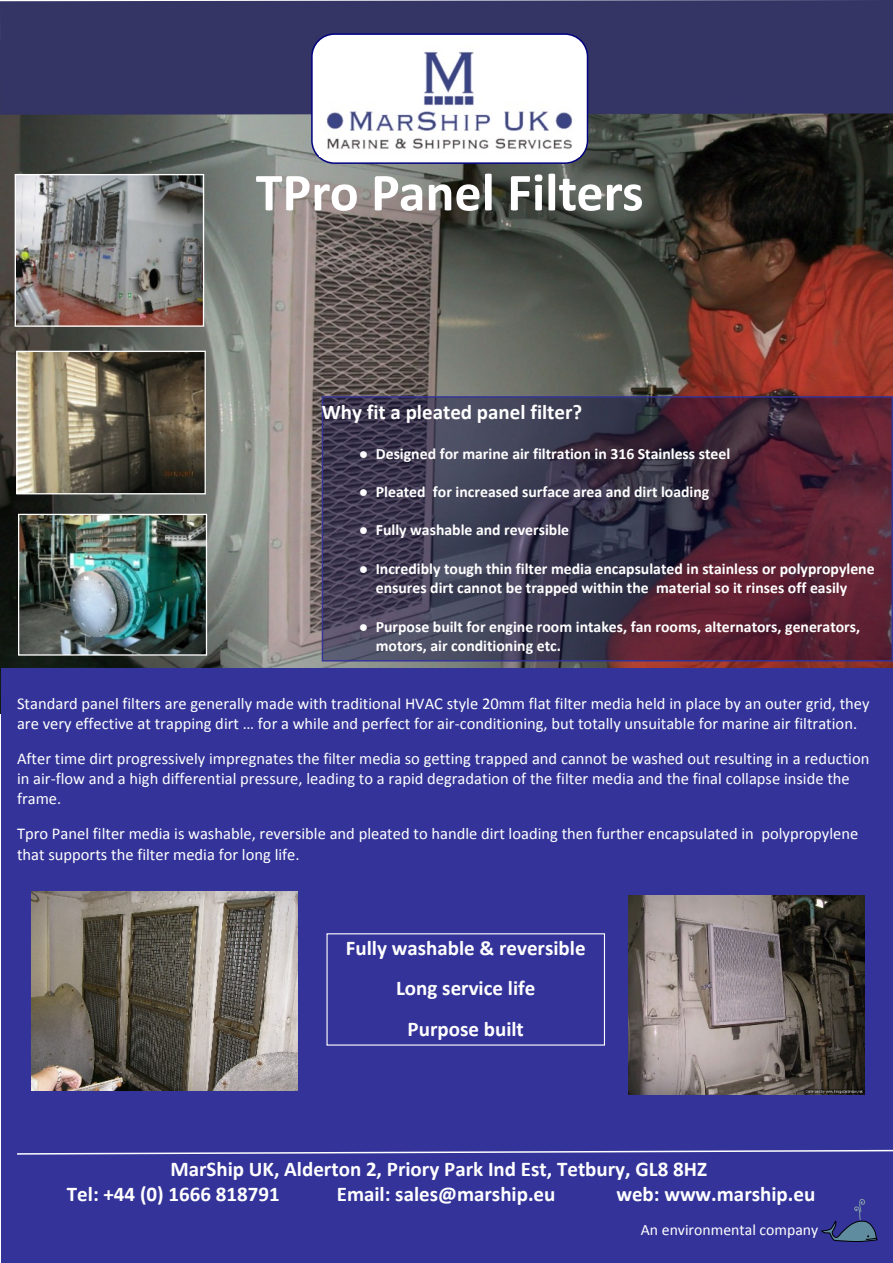
<style>
.page{position:relative;width:893px;height:1263px;background:#fff}
.page>*{position:absolute;margin:0;border:0;box-sizing:border-box;transform-origin:0 0}
.t1{font:700 54px "Calibri";color:#fff}
.t2{font:700 21px/40.7px "Calibri";color:#fff}
.t3{font:16.5px/20.1px "Calibri";color:#fff}
.t4{font:700 15.75px/19.2px "Calibri";color:#fff}
.t5{font:15.75px "Calibri";color:#fff}
.s1{font-family:"Times New Roman"}
</style>
<div class="page">
<img style="left:0;top:115px;width:893px;height:599px">
<div style="left:2px;top:668px;width:891px;height:595px;background:#339"></div>
<img style="left:18px;top:353px;width:186px;height:139px">
<div style="left:16px;top:351px;width:190px;height:143px;border:1px solid #fff"></div>
<img style="left:17px;top:176px;width:185px;height:149px">
<div style="left:15px;top:174px;width:189px;height:153px;border:1px solid #fff"></div>
<div style="left:322px;top:396px;width:571px;height:265px;background:#000040;border:1px solid #339;opacity:.4"></div>
<svg style="left:821px;top:1199px;width:57px;height:43px"></svg>
<img style="left:20px;top:516px;width:185px;height:138px">
<div style="left:18px;top:514px;width:189px;height:142px;border:1px solid #fff"></div>
<div style="left:0;top:0;width:893px;height:115px;background:#343465"></div>
<img style="left:32px;top:892px;width:265px;height:199px">
<div style="left:326px;top:933px;width:279px;height:112px;border:1px solid #fff"></div>
<div style="left:311px;top:33px;width:277px;height:131px;background:#fff;border:2px solid #000080;border-radius:23px"></div>
<img style="left:326px;top:52px;width:247px;height:97px">
<img style="left:628px;top:896px;width:237px;height:199px">
<svg style="left:17px;top:1149px;width:876px;height:6px"></svg>
<h1 class="t1" style="left:256px;top:170px;width:389px">TPro Panel Filters</h1>
<p class="t2" style="left:322px;top:393px;width:262px">Why fit a pleated panel filter?</p>
<p class="t4" style="left:359px;top:445px;width:373px"><span class="s1">●</span> Designed for marine air filtration in 316 Stainless steel</p>
<p class="t4" style="left:359px;top:483px;width:352px"><span class="s1">●</span> Pleated for increased surface area and dirt loading</p>
<p class="t4" style="left:359px;top:522px;width:212px"><span class="s1">●</span> Fully washable and reversible</p>
<p class="t4" style="left:376px;top:560px;width:500px;text-indent:-17px"><span class="s1">●</span> Incredibly tough thin filter media encapsulated in stainless or polypropylene ensures dirt cannot be trapped within the material so it rinses off easily</p>
<p class="t4" style="left:376px;top:618px;width:486px;text-indent:-17px"><span class="s1">●</span> Purpose built for engine room intakes, fan rooms, alternators, generators, motors, air conditioning etc.</p>
<p class="t3" style="left:17px;top:694px;width:854px">Standard panel filters are generally made with traditional HVAC style 20mm flat filter media held in place by an outer grid, they are very effective at trapping dirt … for a while and perfect for air-conditioning, but totally unsuitable for marine air filtration.</p>
<p class="t3" style="left:17px;top:750px;width:854px">After time dirt progressively impregnates the filter media so getting trapped and cannot be washed out resulting in a reduction in air-flow and a high differential pressure, leading to a rapid degradation of the filter media and the final collapse inside the frame.</p>
<p class="t3" style="left:17px;top:825px;width:843px">Tpro Panel filter media is washable, reversible and pleated to handle dirt loading then further encapsulated in polypropylene that supports the filter media for long life.</p>
<p class="t2" style="left:346px;top:929px;width:241px;text-align:center">Fully washable &amp; reversible<br>Long service life<br>Purpose built</p>
<p class="t2" style="left:67px;top:1157px;width:642px;line-height:25.7px;text-indent:103px">MarShip UK, Alderton 2, Priory Park Ind Est, Tetbury, GL8 8HZ<br>Tel: +44 (0) 1666 818791</p>
<p class="t2" style="left:337px;top:1176px;width:220px">Email: sales@marship.eu</p>
<p class="t2" style="left:616px;top:1176px;width:200px">web: www.marship.eu</p>
<p class="t5" style="left:641px;top:1223px;width:179px">An environmental company</p>
</div>
